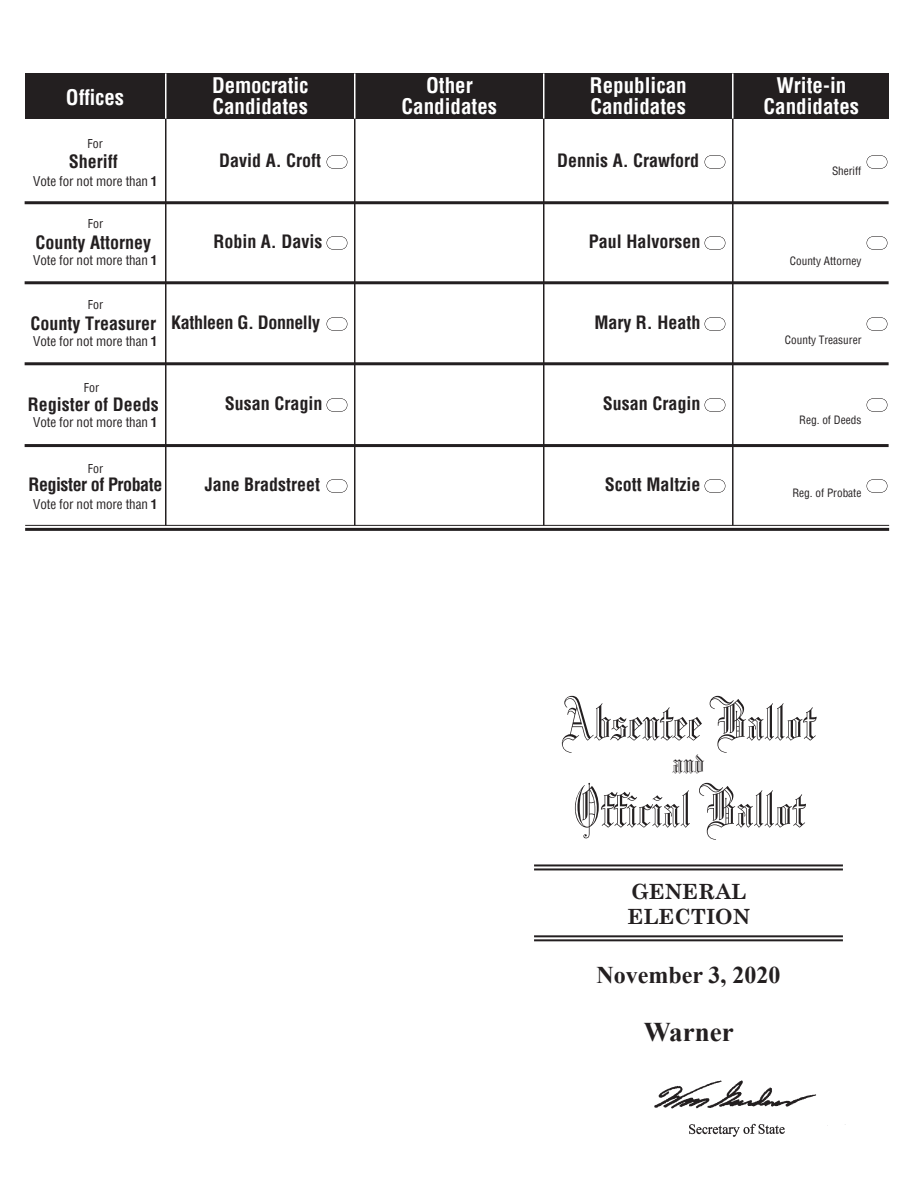
<style>
.page{position:relative;width:918px;height:1188px;background:#fff}
.page>*{position:absolute;margin:0;border:0;box-sizing:border-box;transform-origin:0 0}
.Ballot_-_For_Office{font:60px "Blackletter 686 BT";color:#231f20}
.Ballot_-_For_Office-2{font:36px "Blackletter 686 BT";color:#231f20}
.t1{font:700 27px "Times New Roman";color:#231f20}
.t2{font:700 24px "Times New Roman";color:#231f20}
.KO_Head_-_Dem-Rep{font:700 condensed 21px "Helvetica";color:#fff}
.KO_Heads_-_Office{font:700 condensed 21px "Helvetica";color:#fff}
.t3{font:700 21px "Century Schoolbook";color:#231f20}
.Ballot_-_Candidates{font:700 condensed 18px "Helvetica";color:#231f20}
.Ballot_-_For_Office-3{font:700 condensed 18px "Helvetica";color:#231f20}
.Ballot_-_Candidates-2{font:700 condensed 18px "Helvetica";letter-spacing:-.02em;color:#231f20}
.Register_of_Probate{font:700 condensed 18px "Helvetica";letter-spacing:-.025em;color:#231f20}
.Ballot_-_Vote_for_no{font:condensed 13.2px "Helvetica";letter-spacing:-.01em;color:#231f20}
.Ballot_-_For__Center{font:condensed 12px "Helvetica";color:#231f20}
.Ballot_-_Write-In_Of{font:condensed 11.25px "Helvetica";color:#231f20}
.s1{font-weight:700}
</style>
<div class="page">
<hr style="left:165px;top:119px;width:1px;height:406px;background:#231f20">
<hr style="left:354px;top:119px;width:2px;height:406px;background:#231f20">
<hr style="left:543px;top:119px;width:2px;height:406px;background:#231f20">
<hr style="left:732px;top:119px;width:2px;height:406px;background:#231f20">
<div style="left:25px;top:73px;width:864px;height:46px;background:#231f20"></div>
<hr style="left:165px;top:73px;width:1px;height:46px;background:#fff">
<hr style="left:354px;top:73px;width:2px;height:46px;background:#fff">
<hr style="left:543px;top:73px;width:1px;height:46px;background:#fff">
<hr style="left:732px;top:73px;width:2px;height:46px;background:#fff">
<hr style="left:25px;top:201px;width:864px;height:3px;background:#231f20">
<hr style="left:25px;top:281px;width:864px;height:3px;background:#231f20">
<hr style="left:25px;top:362px;width:864px;height:3px;background:#231f20">
<hr style="left:25px;top:444px;width:864px;height:3px;background:#231f20">
<hr style="left:25px;top:525px;width:864px;height:1px;background:#231f20">
<hr style="left:25px;top:528px;width:864px;height:3px;background:#231f20">
<svg style="left:867px;top:155px;width:21px;height:14px"></svg>
<svg style="left:867px;top:236px;width:21px;height:14px"></svg>
<svg style="left:867px;top:317px;width:21px;height:14px"></svg>
<svg style="left:867px;top:398px;width:21px;height:14px"></svg>
<svg style="left:867px;top:479px;width:21px;height:14px"></svg>
<svg style="left:704px;top:155px;width:21px;height:14px"></svg>
<svg style="left:704px;top:236px;width:21px;height:14px"></svg>
<svg style="left:704px;top:317px;width:21px;height:14px"></svg>
<svg style="left:704px;top:398px;width:21px;height:14px"></svg>
<svg style="left:704px;top:479px;width:21px;height:14px"></svg>
<svg style="left:326px;top:155px;width:21px;height:14px"></svg>
<svg style="left:326px;top:317px;width:21px;height:14px"></svg>
<svg style="left:326px;top:479px;width:21px;height:14px"></svg>
<svg style="left:326px;top:236px;width:21px;height:14px"></svg>
<svg style="left:326px;top:398px;width:21px;height:14px"></svg>
<hr style="left:534px;top:864px;width:309px;height:2px;background:#231f20">
<hr style="left:534px;top:868px;width:309px;height:2px;background:#231f20">
<hr style="left:534px;top:935px;width:309px;height:2px;background:#231f20">
<hr style="left:534px;top:939px;width:309px;height:2px;background:#231f20">
<img style="left:654px;top:1080px;width:192px;height:57px">
<p class="KO_Heads_-_Office" style="left:66px;top:83px;width:60px">Offices</p>
<p class="Ballot_-_For__Center" style="left:88px;top:136px;width:17px">For</p>
<p class="Ballot_-_For_Office-3" style="left:69px;top:149px;width:51px">Sheriff</p>
<p class="Ballot_-_Vote_for_no" style="left:33px;top:172px;width:126px">Vote for not more than <span class="s1">1</span></p>
<p class="Ballot_-_For__Center" style="left:88px;top:216px;width:17px">For</p>
<p class="Ballot_-_For_Office-3" style="left:36px;top:230px;width:117px">County Attorney</p>
<p class="Ballot_-_Vote_for_no" style="left:33px;top:252px;width:126px">Vote for not more than <span class="s1">1</span></p>
<p class="Ballot_-_For__Center" style="left:88px;top:297px;width:17px">For</p>
<p class="Ballot_-_For_Office-3" style="left:31px;top:311px;width:127px">County Treasurer</p>
<p class="Ballot_-_Vote_for_no" style="left:33px;top:333px;width:126px">Vote for not more than <span class="s1">1</span></p>
<p class="KO_Head_-_Dem-Rep" style="left:212px;top:71px;width:98px">Democratic</p>
<p class="KO_Head_-_Dem-Rep" style="left:212px;top:92px;width:97px">Candidates</p>
<p class="Ballot_-_Candidates" style="left:219px;top:149px;width:104px">David A. Croft</p>
<p class="Ballot_-_Candidates" style="left:213px;top:230px;width:110px">Robin A. Davis</p>
<p class="Ballot_-_Candidates-2" style="left:171px;top:311px;width:151px">Kathleen G. Donnelly</p>
<p class="Ballot_-_For__Center" style="left:84px;top:379px;width:17px">For</p>
<p class="Ballot_-_For_Office-3" style="left:28px;top:392px;width:132px">Register of Deeds</p>
<p class="Ballot_-_Vote_for_no" style="left:33px;top:414px;width:126px">Vote for not more than <span class="s1">1</span></p>
<p class="Ballot_-_Candidates" style="left:225px;top:392px;width:99px">Susan Cragin</p>
<p class="Ballot_-_For__Center" style="left:88px;top:461px;width:17px">For</p>
<p class="Ballot_-_Vote_for_no" style="left:33px;top:495px;width:126px">Vote for not more than <span class="s1">1</span></p>
<p class="Register_of_Probate" style="left:28px;top:473px;width:135px">Register of Probate</p>
<p class="Ballot_-_Candidates" style="left:205px;top:473px;width:117px">Jane Bradstreet</p>
<p class="KO_Head_-_Dem-Rep" style="left:426px;top:71px;width:48px">Other</p>
<p class="KO_Head_-_Dem-Rep" style="left:401px;top:92px;width:97px">Candidates</p>
<p class="KO_Head_-_Dem-Rep" style="left:590px;top:71px;width:98px">Republican</p>
<p class="KO_Head_-_Dem-Rep" style="left:590px;top:92px;width:97px">Candidates</p>
<p class="Ballot_-_Candidates" style="left:557px;top:149px;width:144px">Dennis A. Crawford</p>
<p class="Ballot_-_Candidates" style="left:589px;top:230px;width:113px">Paul Halvorsen</p>
<p class="Ballot_-_Candidates" style="left:594px;top:311px;width:107px">Mary R. Heath</p>
<p class="Ballot_-_Candidates" style="left:603px;top:392px;width:99px">Susan Cragin</p>
<p class="Ballot_-_Candidates" style="left:605px;top:473px;width:97px">Scott Maltzie</p>
<p class="KO_Heads_-_Office" style="left:776px;top:71px;width:71px">Write-in</p>
<p class="KO_Head_-_Dem-Rep" style="left:764px;top:92px;width:97px">Candidates</p>
<p class="Ballot_-_Write-In_Of" style="left:832px;top:163px;width:31px">Sheriff</p>
<p class="Ballot_-_Write-In_Of" style="left:790px;top:253px;width:73px">County Attorney</p>
<p class="Ballot_-_Write-In_Of" style="left:785px;top:333px;width:78px">County Treasurer</p>
<p class="Ballot_-_Write-In_Of" style="left:799px;top:412px;width:64px">Reg. of Deeds</p>
<p class="Ballot_-_Write-In_Of" style="left:792px;top:486px;width:71px">Reg. of Probate</p>
<p class="Ballot_-_For_Office" style="left:561px;top:684px;width:256px">Absentee Ballot</p>
<p class="Ballot_-_For_Office-2" style="left:672px;top:739px;width:34px">and</p>
<p class="Ballot_-_For_Office" style="left:572px;top:771px;width:234px">Official Ballot</p>
<p class="t3" style="left:631px;top:878px;width:117px">GENERAL</p>
<p class="t3" style="left:627px;top:904px;width:124px">ELECTION</p>
<p class="t2" style="left:596px;top:957px;width:186px">November 3, 2020</p>
<p class="t1" style="left:644px;top:1012px;width:91px">Warner</p>
</div>
